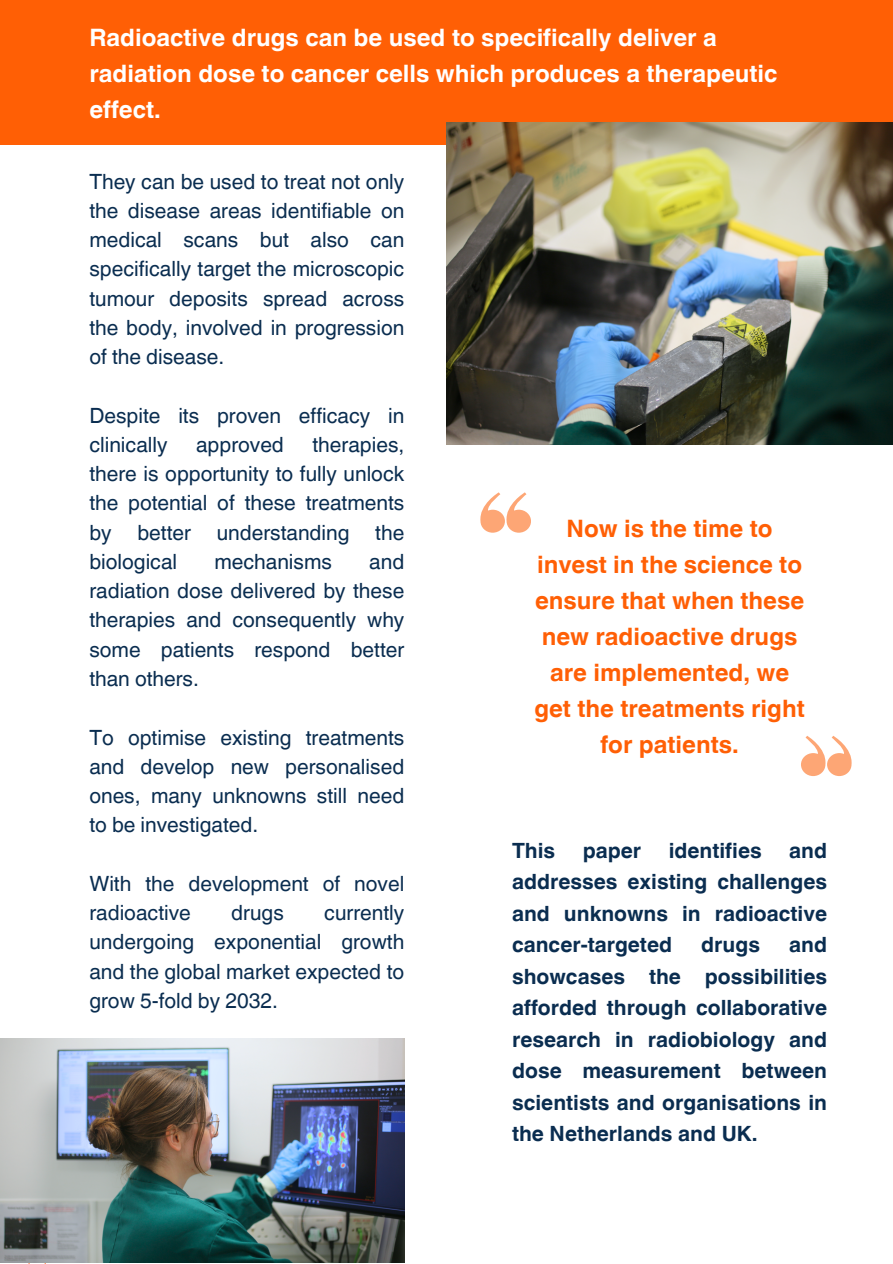
<style>
.page{position:relative;width:893px;height:1264px;background:#fff}
.page>*{position:absolute;margin:0;border:0;box-sizing:border-box;transform-origin:0 0}
.t1{font:700 24px/36px "Helvetica World";color:#ff5f05;text-align:center}
.t2{font:700 24px/36px "Helvetica World";color:#fff}
.t3{font:21px/29.2px "Helvetica World";color:#0a2d50;text-align:justify}
.t4{font:700 21px/31.5px "Helvetica World";color:#0a2d50;text-align:justify}
</style>
<div class="page">
<div style="left:0;top:0;width:892px;height:144px;background:#ff5f05"></div>
<img style="left:446px;top:123px;width:446px;height:322px">
<img style="left:0;top:1038px;width:404px;height:224px">
<svg style="left:480px;top:492px;width:50px;height:40px"></svg>
<svg style="left:801px;top:736px;width:51px;height:40px"></svg>
<p class="t2" style="left:89px;top:17px;width:689px">Radioactive drugs can be used to specifically deliver a radiation dose to cancer cells which produces a therapeutic effect.</p>
<p class="t3" style="left:89px;top:167px;width:316px">They can be used to treat not only the disease areas identifiable on medical scans but also can specifically target the microscopic tumour deposits spread across the body, involved in progression of the disease.</p>
<p class="t3" style="left:89px;top:401px;width:316px">Despite its proven efficacy in clinically</p>
<p class="t3" style="left:89px;top:430px;width:316px;text-indent:223px">therapies, there is opportunity to fully unlock the potential of these treatments by better understanding the biological</p>
<p class="t3" style="left:196px;top:430px;width:89px">approved</p>
<p class="t3" style="left:89px;top:547px;width:316px;text-indent:280px">and radiation dose delivered by these therapies and consequently why some patients respond better than others.</p>
<p class="t3" style="left:214px;top:547px;width:119px">mechanisms</p>
<p class="t3" style="left:89px;top:722px;width:316px">To optimise existing treatments and develop new personalised ones, many unknowns still need to be investigated.</p>
<p class="t3" style="left:89px;top:869px;width:316px">With the development of novel radioactive</p>
<p class="t3" style="left:89px;top:898px;width:316px;text-indent:235px">currently undergoing exponential growth and the global market expected to grow 5-fold by 2032.</p>
<p class="t3" style="left:231px;top:898px;width:54px">drugs</p>
<p class="t1" style="left:534px;top:508px;width:272px">Now is the time to invest in the science to ensure that when these new radioactive drugs are implemented, we get the treatments right for patients.</p>
<h1 class="t4" style="left:512px;top:832px;width:45px">This</h1>
<h1 class="t4" style="left:582px;top:832px;width:60px">paper</h1>
<h1 class="t4" style="left:668px;top:832px;width:94px">identifies</h1>
<h1 class="t4" style="left:512px;top:832px;width:316px;text-indent:277px">and addresses existing challenges and unknowns in radioactive cancer-targeted</h1>
<h1 class="t4" style="left:512px;top:926px;width:316px;text-indent:277px">and showcases the possibilities afforded through collaborative research in radiobiology and dose measurement between scientists and organisations in the Netherlands and UK.</h1>
<h1 class="t4" style="left:701px;top:926px;width:60px">drugs</h1>
</div>
